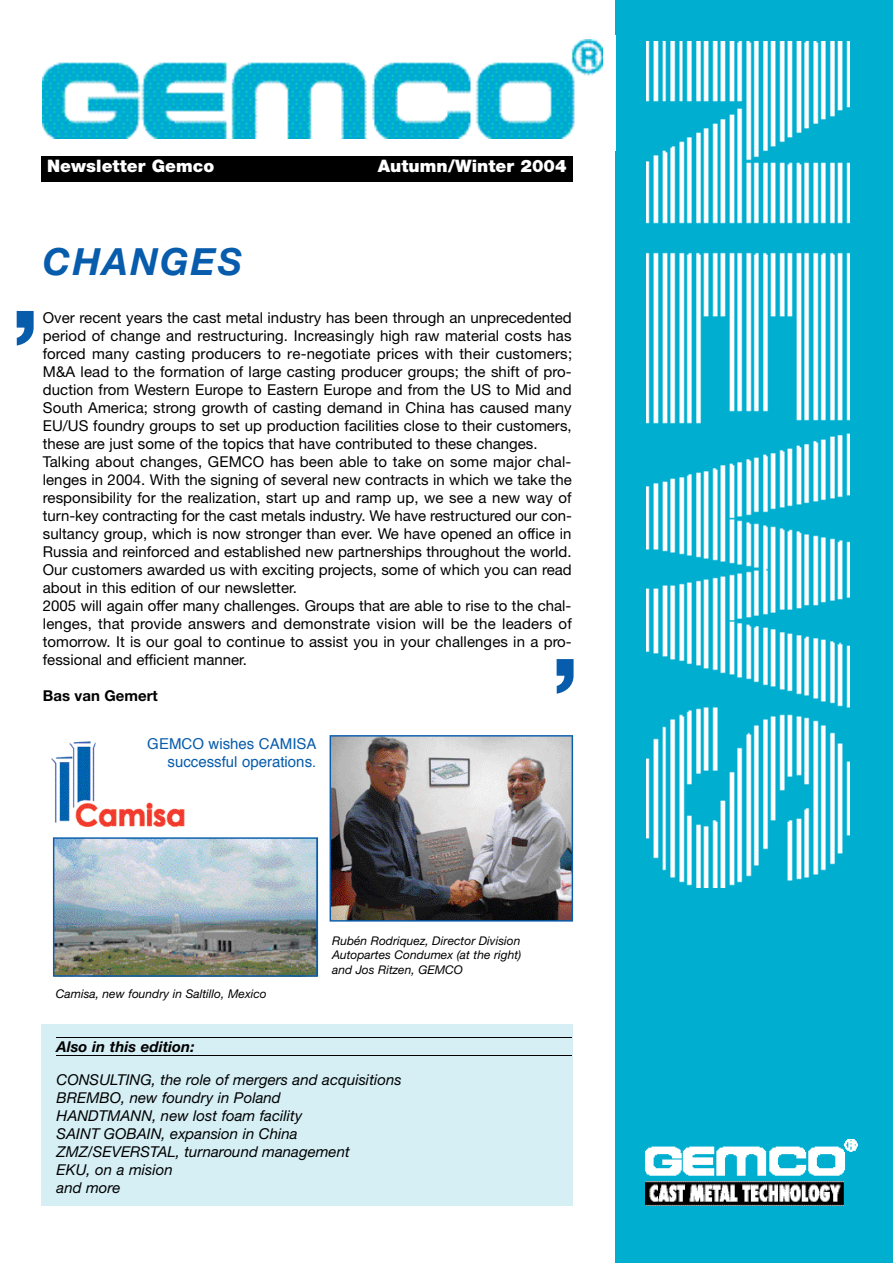
<style>
.page{position:relative;width:893px;height:1263px;background:#fff}
.page>*{position:absolute;margin:0;border:0;box-sizing:border-box;transform-origin:0 0}
.t1{font:700 108px "Helvetica Neue";color:#075cac}
.t2{font:italic 700 37.5px "Helvetica Neue";color:#075cac}
.t3{font:900 17.25px "Helvetica Neue";letter-spacing:.005em;color:#fff}
.t4{font:15px/18px "Helvetica Neue";letter-spacing:.005em;color:#000}
.t5{font:italic 15px/18px "Helvetica Neue";color:#000}
.t6{font:15px/18px "Helvetica";color:#075cac;text-align:right}
.t7{font:italic 700 15px "Helvetica Neue";color:#000}
.t8{font:700 15px "Helvetica Neue";color:#000}
.t9{font:italic 12px/14.4px "Helvetica Neue";color:#000;text-align:justify}
</style>
<div class="page">
<div style="left:41px;top:1025px;width:532px;height:181px;background:#d5eff5"></div>
<div style="left:615px;top:0;width:277px;height:1263px;background:#00aed0"></div>
<img style="left:647px;top:41px;width:202px;height:846px">
<img style="left:645px;top:1139px;width:212px;height:66px">
<img style="left:42px;top:39px;width:561px;height:100px">
<div style="left:41px;top:156px;width:532px;height:26px;background:#000"></div>
<hr style="left:57px;top:1037px;width:514px;height:1px;background:#000">
<hr style="left:57px;top:1055px;width:514px;height:1px;background:#000">
<img style="left:51px;top:741px;width:134px;height:87px">
<img style="left:53px;top:837px;width:265px;height:140px">
<img style="left:329px;top:735px;width:244px;height:187px">
<p class="t3" style="left:47px;top:160px;width:168px">Newsletter Gemco</p>
<p class="t3" style="left:378px;top:160px;width:190px">Autumn/Winter 2004</p>
<h2 class="t2" style="left:43px;top:248px;width:201px">C H A N G E S</h2>
<h1 class="t1" style="left:10px;top:250px;width:32px">,</h1>
<p class="t4" style="left:43px;top:310px;width:531px">Over recent years the cast metal industry has been through an unprecedented period of change and restructuring. Increasingly high raw material costs has forced many casting producers to re-negotiate prices with their customers; M&amp;A lead to the formation of large casting producer groups; the shift of pro&shy;duction from Western Europe to Eastern Europe and from the US to Mid and South America; strong growth of casting demand in China has caused many EU/US foundry groups to set up production facilities close to their customers, these are just some of the topics that have contributed to these changes.<br>Talking about changes, GEMCO has been able to take on some major chal&shy;lenges in 2004. With the signing of several new contracts in which we take the responsibility for the realization, start up and ramp up, we see a new way of turn-key contracting for the cast metals industry. We have restructured our con&shy;sultancy group, which is now stronger than ever. We have opened an office in Russia and reinforced and established new partnerships throughout the world.<br>Our customers awarded us with exciting projects, some of which you can read about in this edition of our newsletter.<br>2005 will again offer many challenges. Groups that are able to rise to the chal&shy;lenges, that provide answers and demonstrate vision will be the leaders of tomorrow. It is our goal to continue to assist you in your challenges in a pro&shy;fessional and efficient manner.</p>
<p class="t8" style="left:43px;top:690px;width:116px">Bas van Gemert</p>
<h1 class="t1" style="left:550px;top:599px;width:32px">,</h1>
<p class="t6" style="left:147px;top:736px;width:171px">GEMCO wishes CAMISA successful operations.</p>
<p class="t9" style="left:56px;top:987px;width:212px">Camisa, new foundry in Saltillo, Mexico</p>
<p class="t9" style="left:332px;top:935px;width:191px">Rubén Rodriquez, Director Division Autopartes Condumex (at the right) and Jos Ritzen, GEMCO</p>
<p class="t7" style="left:57px;top:1042px;width:139px">Also in this edition:</p>
<p class="t5" style="left:57px;top:1073px;width:346px">CONSULTING, the role of mergers and acquisitions<br>BREMBO, new foundry in Poland<br>HANDTMANN, new lost foam facility<br>SAINT GOBAIN, expansion in China<br>ZMZ/SEVERSTAL, turnaround management<br>EKU, on a mision<br>and more</p>
</div>
